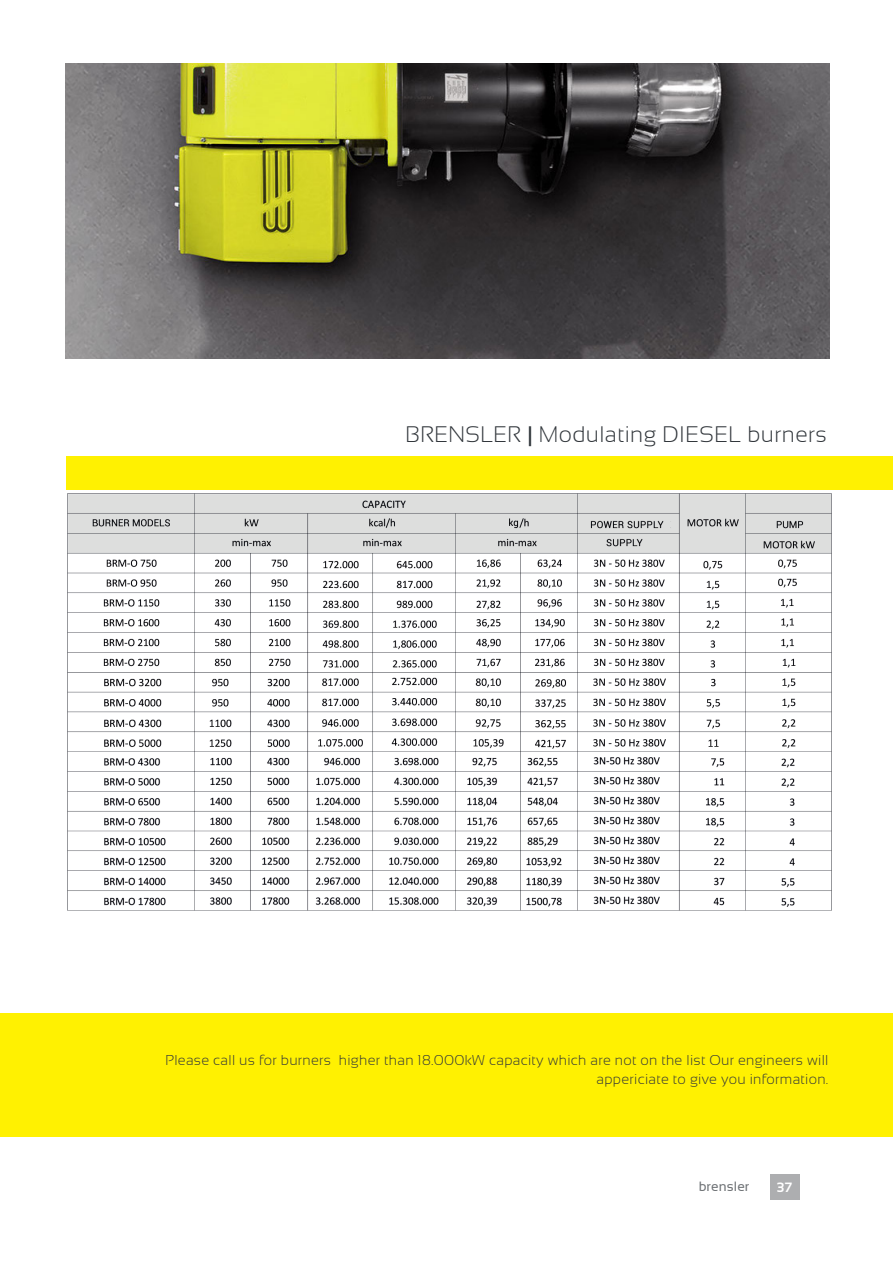
<style>
.page{position:relative;width:893px;height:1263px;background:#fff}
.page>*{position:absolute;margin:0;border:0;box-sizing:border-box;transform-origin:0 0}
.Normal_text{font:300 22.5px "Sansation";letter-spacing:.02em;color:#30353a}
.Normal_text-2{font:300 14.25px "Sansation";letter-spacing:.02em;color:#30353a}
.t1{font:13.5px "Sansation";letter-spacing:.01em;color:#30353a}
.t2{font:700 13.5px "Sansation";color:#fff}
.s1{font-weight:400}
</style>
<div class="page">
<div style="left:770px;top:1174px;width:29px;height:26px;background:#adaeb0"></div>
<img style="left:65px;top:63px;width:764px;height:296px">
<div style="left:0;top:1013px;width:893px;height:124px;background:#fff101"></div>
<div style="left:67px;top:456px;width:826px;height:33px;background:#fff101"></div>
<img style="left:67px;top:493px;width:765px;height:418px">
<p class="Normal_text" style="left:405px;top:421px;width:423px">BRENSLER <span class="s1">|</span> Modulating DIESEL burners</p>
<p class="Normal_text-2" style="left:165px;top:1052px;width:665px">Please call us for burners higher than 18.000kW capacity which are not on the list Our engineers will</p>
<p class="Normal_text-2" style="left:596px;top:1071px;width:233px">appericiate to give you information.</p>
<p class="t1" style="left:699px;top:1178px;width:52px">brensler</p>
<p class="t2" style="left:777px;top:1180px;width:17px">37</p>
</div>
